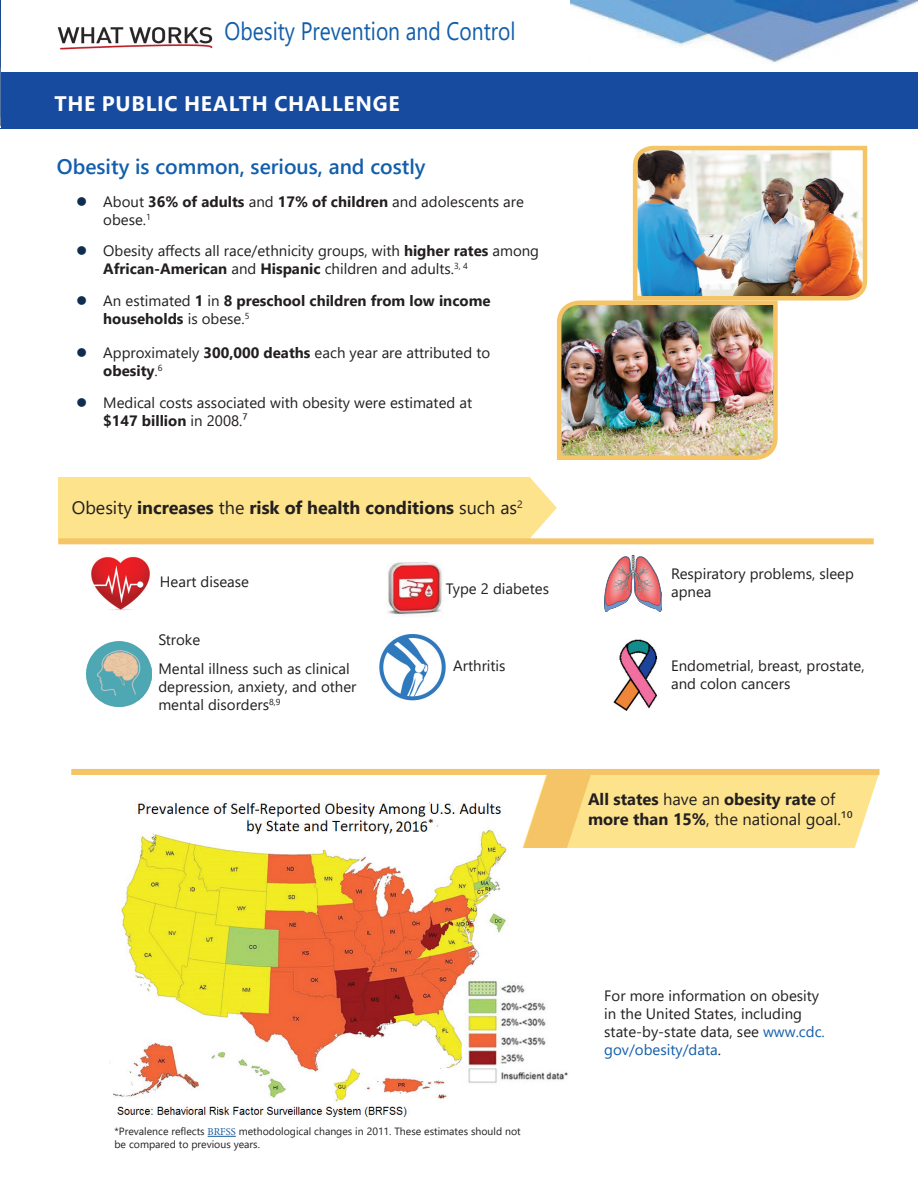
<style>
.page{position:relative;width:918px;height:1188px;background:#fff}
.page>*{position:absolute;margin:0;border:0;box-sizing:border-box;transform-origin:0 0}
.t1{font:25.2px "Segoe UI";color:#125eab;scale:.83 1}
.t2{font:600 21px "Segoe UI";color:#125eab}
.t3{font:700 21px "Segoe UI";letter-spacing:.035em;color:#fff}
.t4{font:700 18px "Segoe UI";color:#231f20}
.t5{font:700 16.5px/19.8px "Segoe UI";color:#231f20}
.t6{font:15px/18px "Segoe UI";color:#231f20}
.t7{font:700 15px/18px "Segoe UI";color:#231f20}
.t8{font:10.5px/12.6px "Segoe UI";color:#231f20}
.s1{font-weight:700}
.s2{font-weight:400}
.s3{font-family:"Minion Pro";color:#175d9e}
.s4{color:#125eab}
</style>
<div class="page">
<svg style="left:530px;top:477px;width:27px;height:61px"></svg>
<div style="left:58px;top:477px;width:472px;height:61px;background:#fce38c"></div>
<img style="left:57px;top:27px;width:156px;height:23px">
<div style="left:0;top:72px;width:918px;height:56px;background:#164ba0"></div>
<img style="left:570px;top:0;width:348px;height:64px">
<img style="left:0;top:0;width:1px;height:127px">
<img style="left:556px;top:145px;width:312px;height:315px">
<img style="left:109px;top:802px;width:459px;height:316px">
<svg style="left:208px;top:1136px;width:28px;height:1px"></svg>
<img style="left:91px;top:556px;width:59px;height:54px">
<img style="left:388px;top:562px;width:54px;height:55px">
<img style="left:604px;top:555px;width:57px;height:56px">
<img style="left:86px;top:642px;width:66px;height:65px">
<img style="left:380px;top:635px;width:66px;height:66px">
<img style="left:613px;top:639px;width:45px;height:72px">
<div style="left:58px;top:538px;width:816px;height:6px;background:#f5c466"></div>
<svg style="left:523px;top:775px;width:356px;height:73px;background:#fbe18f"></svg>
<div style="left:71px;top:769px;width:808px;height:6px;background:#f5c466"></div>
<p class="t1" style="left:225px;top:7px;width:352px">Obesity Prevention and Control</p>
<p class="t3" style="left:54px;top:83px;width:347px">THE PUBLIC HEALTH CHALLENGE</p>
<p class="t2" style="left:57px;top:147px;width:370px">Obesity is common, serious, and costly</p>
<p class="t6" style="left:103px;top:191px;width:422px">About <span class="s1">36% of adults</span> and <span class="s1">17% of children</span> and adolescents are obese.<sup>1</sup></p>
<p class="t6" style="left:103px;top:241px;width:437px">Obesity affects all race/ethnicity groups, with <span class="s1">higher rates</span> among<br><span class="s1">African-American</span> and <span class="s1">Hispanic</span> children and adults.<sup>3,</sup> <sup>4</sup></p>
<p class="t7" style="left:103px;top:290px;width:389px"><span class="s2">An estimated</span> 1 <span class="s2">in</span> 8 preschool children from low income households <span class="s2">is obese.</span><sup>5</sup></p>
<p class="t6" style="left:103px;top:342px;width:388px">Approximately <span class="s1">300,000 deaths</span> each year are attributed to <span class="s1">obesity</span>.<sup>6</sup></p>
<p class="t6" style="left:103px;top:392px;width:370px">Medical costs associated with obesity were estimated at <span class="s1">$147 billion</span> in 2008.⁷</p>
<p class="t4" style="left:72px;top:491px;width:453px"><span class="s2">Obesity</span> increases <span class="s2">the</span> risk of health conditions <span class="s2">such as</span><sup>2</sup></p>
<p class="t6" style="left:160px;top:572px;width:91px">Heart disease</p>
<p class="t6" style="left:158px;top:624px;width:193px;line-height:28.8px">Stroke<br>Mental illness such as clinical</p>
<p class="t6" style="left:158px;top:677px;width:200px">depression, anxiety, and other mental disorders<sup>8,9</sup></p>
<p class="t6" style="left:446px;top:579px;width:105px">Type 2 diabetes</p>
<p class="t6" style="left:453px;top:655px;width:54px">Arthritis</p>
<p class="t6" style="left:671px;top:563px;width:184px">Respiratory problems, sleep apnea</p>
<p class="t6" style="left:671px;top:655px;width:195px">Endometrial, breast, prostate, and colon cancers</p>
<p class="t5" style="left:588px;top:788px;width:266px">All states <span class="s2">have an</span> obesity rate <span class="s2">of </span>more than 15%<span class="s2">, the national goal.¹⁰</span></p>
<p class="t8" style="left:114px;top:1124px;width:408px">*Prevalence reflects <span class="s3">BRFSS</span> methodological changes in 2011. These estimates should not be compared to previous years.</p>
<p class="t6" style="left:604px;top:985px;width:222px">For more information on obesity in the United States, including state-by-state data, see <span class="s4">www.cdc. gov/obesity/data</span>.</p>
</div>
